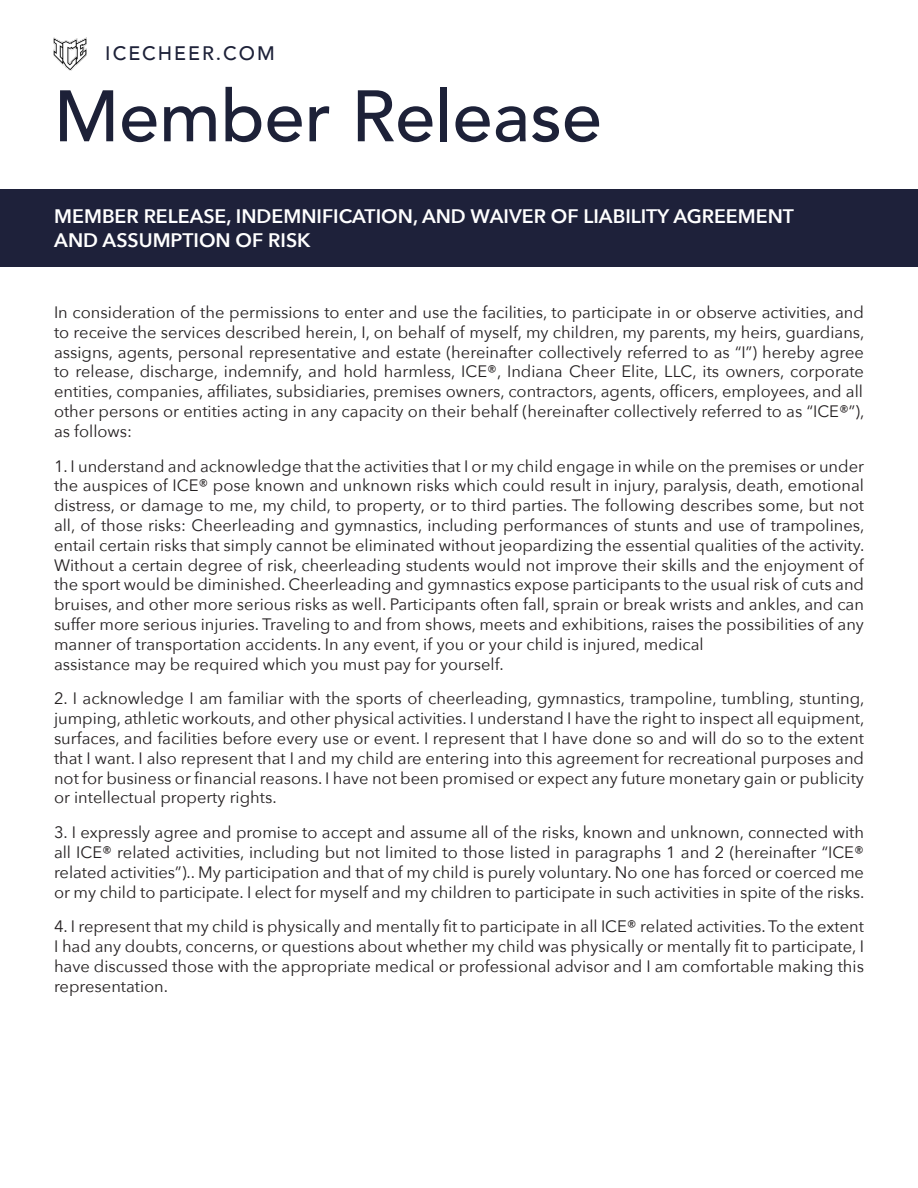
<style>
.page{position:relative;width:918px;height:1188px;background:#fff}
.page>*{position:absolute;margin:0;border:0;box-sizing:border-box;transform-origin:0 0}
.t1{font:500 72px "Avenir";color:#1d2138}
.t2{font:600 19.5px "Avenir Next";color:#fff}
.t3{font:500 19.5px "Avenir";letter-spacing:.1em;color:#1d2138}
.t4{font:16.5px/19.8px "Avenir Next";color:#231f20;text-align:justify}
</style>
<div class="page">
<img style="left:54px;top:38px;width:33px;height:33px">
<div style="left:0;top:189px;width:918px;height:78px;background:#1e213a"></div>
<p class="t3" style="left:105px;top:37px;width:171px">ICECHEER.COM</p>
<p class="t1" style="left:54px;top:54px;width:549px">Member Release</p>
<p class="t2" style="left:54px;top:200px;width:741px">MEMBER RELEASE, INDEMNIFICATION, AND WAIVER OF LIABILITY AGREEMENT</p>
<p class="t2" style="left:54px;top:223px;width:258px">AND ASSUMPTION OF RISK</p>
<p class="t4" style="left:54px;top:302px;width:812px">In consideration of the permissions to enter and use the facilities, to participate in or observe activities, and to receive the services described herein, I, on behalf of myself, my children, my parents, my heirs, guardians, assigns, agents, personal representative and estate (hereinafter collectively referred to as “I”) hereby agree to release, discharge, indemnify, and hold harmless, ICE®, Indiana Cheer Elite, LLC, its owners, corporate entities, companies, affiliates, subsidiaries, premises owners, contractors, agents, officers, employees, and all</p>
<p class="t4" style="left:54px;top:401px;width:812px">other persons or entities acting in any capacity on their behalf (hereinafter collectively referred to as “ICE®”), as follows:</p>
<p class="t4" style="left:54px;top:455px;width:812px">1. I understand and acknowledge that the activities that I or my child engage in while on the premises or under the auspices of ICE® pose known and unknown risks which could result in injury, paralysis, death, emotional distress, or damage to me, my child, to property, or to third parties. The following describes some, but not all, of those risks: Cheerleading and gymnastics, including performances of stunts and use of trampolines, entail certain risks that simply cannot be eliminated without jeopardizing the essential qualities of the activity.<br>Without a certain degree of risk, cheerleading students would not improve their skills and the enjoyment of the sport would be diminished. Cheerleading and gymnastics expose participants to the usual risk of cuts and bruises, and other more serious risks as well. Participants often fall, sprain or break wrists and ankles, and can suffer more serious injuries. Traveling to and from shows, meets and exhibitions, raises the possibilities of any manner of transportation accidents. In any event, if you or your child is injured, medical</p>
<p class="t4" style="left:54px;top:653px;width:451px">assistance may be required which you must pay for yourself.</p>
<p class="t4" style="left:54px;top:688px;width:812px">2. I acknowledge I am familiar with the sports of cheerleading, gymnastics, trampoline, tumbling, stunting, jumping, athletic workouts, and other physical activities. I understand I have the right to inspect all equipment, surfaces, and facilities before every use or event. I represent that I have done so and will do so to the extent that I want. I also represent that I and my child are entering into this agreement for recreational purposes and not for business or financial reasons. I have not been promised or expect any future monetary gain or publicity or intellectual property rights.</p>
<p class="t4" style="left:54px;top:822px;width:812px">3. I expressly agree and promise to accept and assume all of the risks, known and unknown, connected with all ICE® related activities, including but not limited to those listed in paragraphs 1 and 2 (hereinafter “ICE® related activities”).. My participation and that of my child is purely voluntary. No one has forced or coerced me or my child to participate. I elect for myself and my children to participate in such activities in spite of the risks.</p>
<p class="t4" style="left:54px;top:916px;width:812px">4. I represent that my child is physically and mentally fit to participate in all ICE® related activities. To the extent I had any doubts, concerns, or questions about whether my child was physically or mentally fit to participate, I have discussed those with the appropriate medical or professional advisor and I am comfortable making this representation.</p>
</div>
